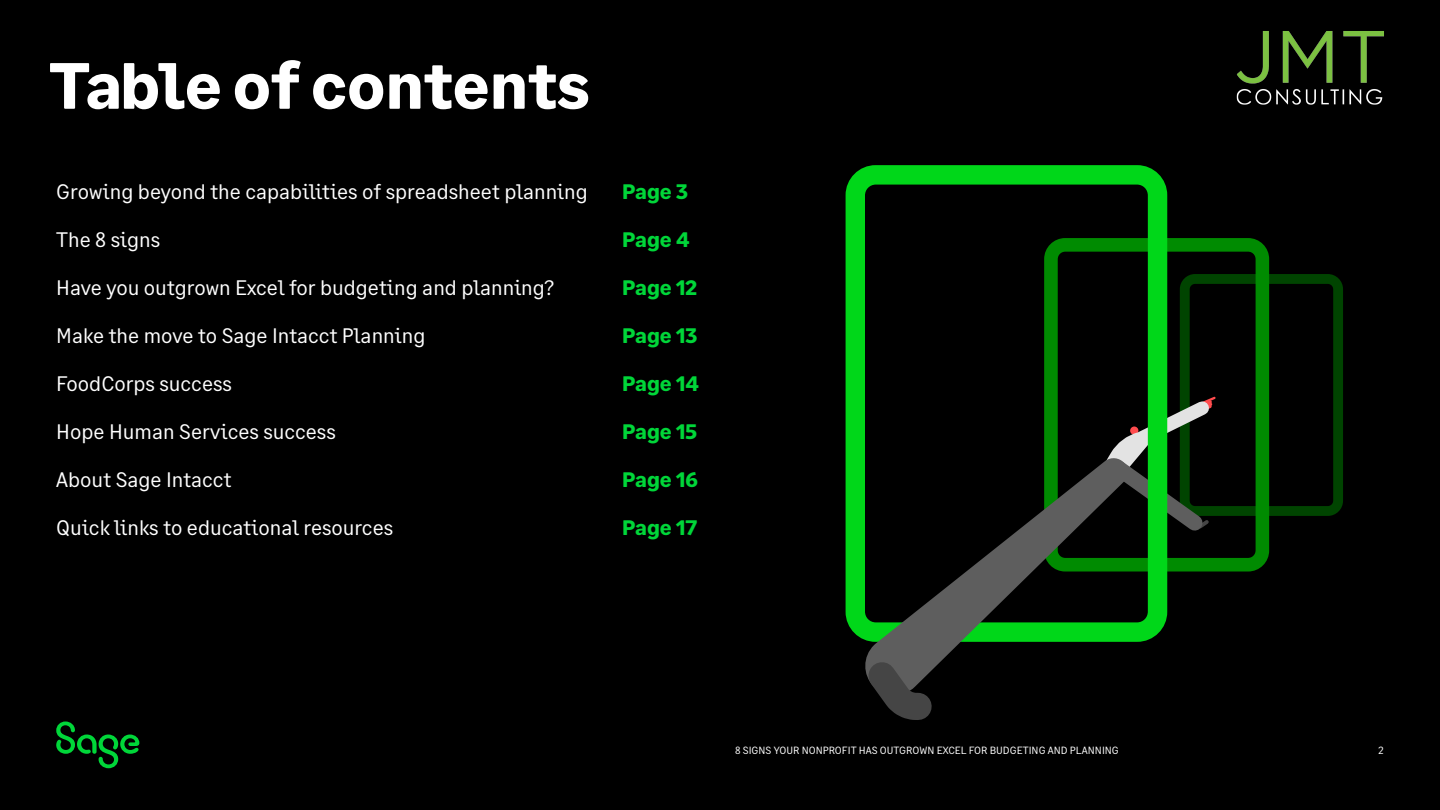
<style>
.page{position:relative;width:1440px;height:810px;background:#000}
.page>*{position:absolute;margin:0;border:0;box-sizing:border-box;transform-origin:0 0}
.t1{font:700 65.25px "Sage Text";letter-spacing:-.005em;color:#fff}
.t2{font:21px "Sage Text";color:#fff}
.t3{font:700 21px "Sage Text";color:#00d639}
.t4{font:10.5px "Sage Text";color:#fff}
</style>
<div class="page">
<div style="left:1180px;top:274px;width:163px;height:242px;border:10px solid #040;border-radius:10px"></div>
<svg style="left:1109px;top:390px;width:111px;height:155px"></svg>
<div style="left:1044px;top:238px;width:225px;height:334px;border:14px solid #008b01;border-radius:14px"></div>
<div style="left:846px;top:165px;width:321px;height:477px;border:19px solid #00d719;border-radius:20px"></div>
<svg style="left:862px;top:456px;width:267px;height:201px"></svg>
<svg style="left:855px;top:638px;width:90px;height:82px"></svg>
<svg style="left:56px;top:722px;width:83px;height:46px"></svg>
<img style="left:1236px;top:31px;width:148px;height:74px">
<h1 class="t1" style="left:49px;top:45px;width:542px">Table of contents</h1>
<p class="t2" style="left:56px;top:179px;width:533px">Growing beyond the capabilities of spreadsheet planning</p>
<p class="t2" style="left:56px;top:227px;width:105px">The 8 signs</p>
<p class="t2" style="left:56px;top:275px;width:500px">Have you outgrown Excel for budgeting and planning?</p>
<p class="t2" style="left:56px;top:323px;width:371px">Make the move to Sage Intacct Planning</p>
<p class="t2" style="left:56px;top:371px;width:177px">FoodCorps success</p>
<p class="t2" style="left:56px;top:419px;width:281px">Hope Human Services success</p>
<p class="t2" style="left:56px;top:467px;width:177px">About Sage Intacct</p>
<p class="t2" style="left:56px;top:515px;width:338px">Quick links to educational resources</p>
<p class="t3" style="left:622px;top:179px;width:68px">Page 3</p>
<p class="t3" style="left:622px;top:227px;width:69px">Page 4</p>
<p class="t3" style="left:622px;top:275px;width:77px">Page 12</p>
<p class="t3" style="left:622px;top:323px;width:77px">Page 13</p>
<p class="t3" style="left:622px;top:371px;width:79px">Page 14</p>
<p class="t3" style="left:622px;top:419px;width:77px">Page 15</p>
<p class="t3" style="left:622px;top:467px;width:78px">Page 16</p>
<p class="t3" style="left:622px;top:515px;width:77px">Page 17</p>
<p class="t4" style="left:735px;top:744px;width:385px">8 SIGNS YOUR NONPROFIT HAS OUTGROWN EXCEL FOR BUDGETING AND PLANNING</p>
<p class="t4" style="left:1379px;top:744px;width:7px">2</p>
</div>
